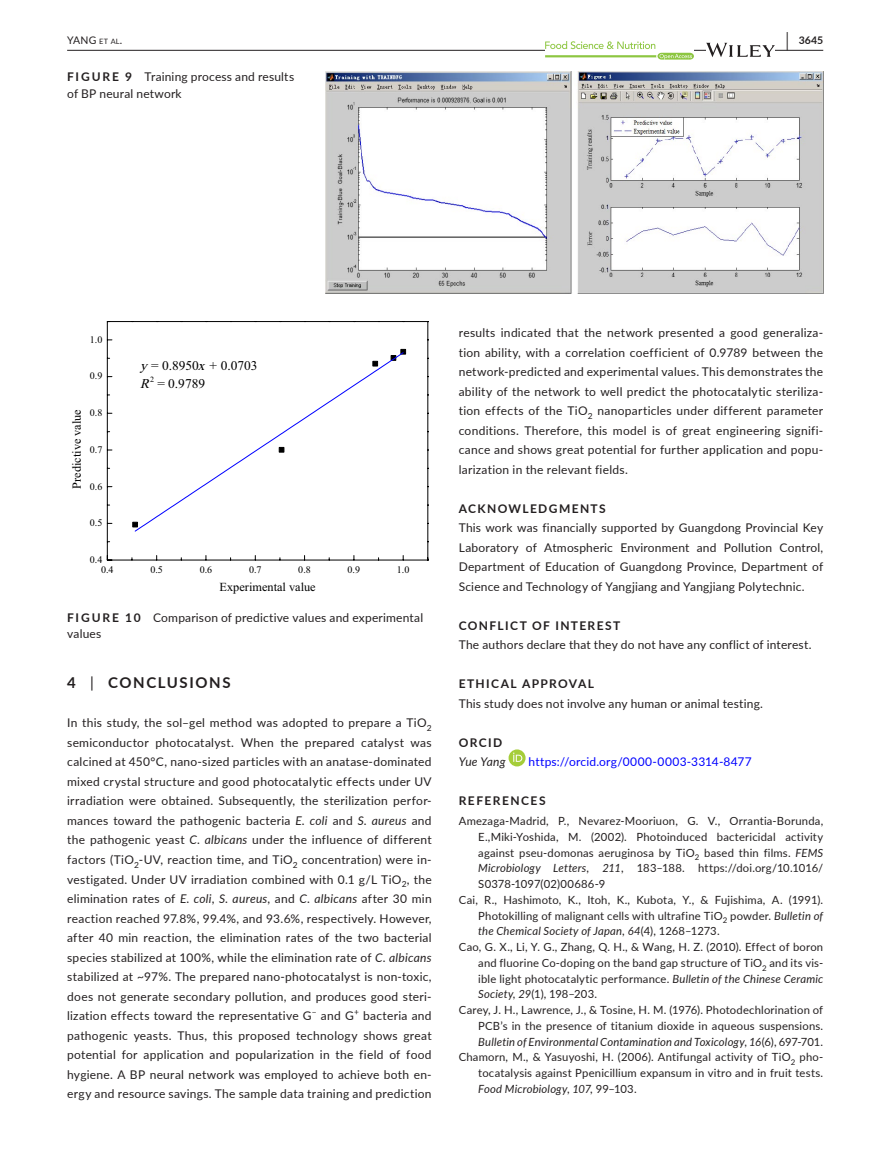
<style>
.page{position:relative;width:893px;height:1174px;background:#fff}
.page>*{position:absolute;margin:0;border:0;box-sizing:border-box;transform-origin:0 0}
.t1{font:700 19.5px "Lato";color:#231f20;scale:.48 1}
.t2{font:700 15px "Lato";letter-spacing:.11em;color:#231f20}
.t3{font:13.35px/18.5px "Times New Roman";color:#000}
.t4{font:12.3px "Times New Roman";color:#000}
.t5{font:12px/19.5px "Lato";letter-spacing:.015em;color:#231f20;text-align:justify}
.t6{font:700 12px "Lato";letter-spacing:.115em;color:#231f20}
.t7{font:12px "Lato";letter-spacing:.015em;color:#00f}
.t8{font:italic 12px "Lato";letter-spacing:.015em;color:#231f20}
.t9{font:11.25px "Lato";letter-spacing:.015em;color:#231f20}
.t10{font:italic 11.25px "Lato";letter-spacing:.015em;color:#231f20}
.t11{font:10.5px "Lato";color:#231f20}
.t12{font:700 10.5px "Lato";color:#231f20}
.t13{font:10.05px "Times New Roman";color:#000}
.t14{font:8.1px "Times New Roman";color:#000}
.s1{font-size:7.35px}
.s2{font-weight:700}
.s3{font-style:italic}
.s4{font-weight:400}
.s5{font-style:normal}
</style>
<div class="page">
<hr style="left:67px;top:50px;width:756px;height:1px;background:#231f20">
<svg style="left:545px;top:41px;width:149px;height:19px"></svg>
<svg style="left:706px;top:43px;width:69px;height:14px"></svg>
<div style="left:509px;top:749px;width:17px;height:17px;background:#a5cd39;border-radius:50%"></div>
<svg style="left:513px;top:752px;width:9px;height:10px"></svg>
<hr style="left:107px;top:559px;width:321px;height:1px;background:#000">
<hr style="left:107px;top:321px;width:1px;height:239px;background:#000">
<hr style="left:107px;top:321px;width:321px;height:1px;background:#000">
<hr style="left:427px;top:321px;width:1px;height:239px;background:#000">
<svg style="left:400px;top:349px;width:6px;height:6px"></svg>
<svg style="left:134px;top:351px;width:270px;height:181px"></svg>
<img style="left:326px;top:72px;width:497px;height:221px">
<h1 class="t1" style="left:786px;top:25px;width:7px">|</h1>
<p class="t11" style="left:67px;top:33px;width:57px">YANG <span class="s1">et al</span>.</p>
<p class="t12" style="left:799px;top:33px;width:26px">3645</p>
<p class="t5" style="left:67px;top:68px;width:229px;line-height:16.5px"><span class="s2">FIGURE 9</span> Training process and results of BP neural network</p>
<p class="t13" style="left:90px;top:332px;width:14px">1.0</p>
<p class="t13" style="left:90px;top:369px;width:14px">0.9</p>
<p class="t4" style="left:68px;top:489px;width:81px;rotate:-90deg">Predictive value</p>
<p class="t13" style="left:90px;top:406px;width:14px">0.8</p>
<p class="t13" style="left:90px;top:442px;width:14px">0.7</p>
<p class="t13" style="left:90px;top:479px;width:14px">0.6</p>
<p class="t13" style="left:90px;top:516px;width:14px">0.5</p>
<p class="t3" style="left:140px;top:356px;width:119px"><span class="s3">y</span> = 0.8950<span class="s3">x</span>+ 0.0703<br><span class="s3">R</span> = 0.9789</p>
<p class="t14" style="left:150px;top:373px;width:6px">2</p>
<p class="t13" style="left:90px;top:553px;width:14px">0.4</p>
<p class="t13" style="left:101px;top:562px;width:14px">0.4</p>
<p class="t13" style="left:150px;top:562px;width:14px">0.5</p>
<p class="t13" style="left:200px;top:562px;width:14px">0.6</p>
<p class="t13" style="left:249px;top:562px;width:14px">0.7</p>
<p class="t13" style="left:298px;top:562px;width:14px">0.8</p>
<p class="t13" style="left:348px;top:562px;width:14px">0.9</p>
<p class="t13" style="left:397px;top:562px;width:14px">1.0</p>
<p class="t4" style="left:220px;top:579px;width:98px">Experimental value</p>
<p class="t5" style="left:67px;top:609px;width:357px;line-height:16.5px"><span class="s2">FIGURE 10</span> Comparison of predictive values and experimental values</p>
<p class="t2" style="left:67px;top:672px;width:165px">4 <span class="s4">|</span> CONCLUSIONS</p>
<p class="t5" style="left:67px;top:713px;width:366px">In this study, the sol–gel method was adopted to prepare a TiO<sub>2 </sub>semiconductor photocatalyst. When the prepared catalyst was calcined at 450°C, nano-sized particles with an anatase-dominated mixed crystal structure and good photocatalytic effects under UV irradiation were obtained. Subsequently, the sterilization perfor&shy;mances toward the pathogenic bacteria <span class="s3">E. coli</span> and <span class="s3">S. aureus</span> and the pathogenic yeast <span class="s3">C. albicans</span> under the influence of different factors (TiO<sub>2</sub>-UV, reaction time, and TiO<sub>2</sub> concentration) were in&shy;vestigated. Under UV irradiation combined with 0.1 g/L TiO<sub>2</sub>, the elimination rates of <span class="s3">E. coli</span>, <span class="s3">S. aureus</span>, and <span class="s3">C. albicans</span> after 30 min reaction reached 97.8%, 99.4%, and 93.6%, respectively. However, after 40 min reaction, the elimination rates of the two bacterial species stabilized at 100%, while the elimination rate of <span class="s3">C. albicans </span>stabilized at ~97%. The prepared nano-photocatalyst is non-toxic, does not generate secondary pollution, and produces good steri&shy;lization effects toward the representative G<sup>−</sup> and G<sup>+</sup> bacteria and pathogenic yeasts. Thus, this proposed technology shows great potential for application and popularization in the field of food hygiene. A BP neural network was employed to achieve both en&shy;ergy and resource savings. The sample data training and prediction</p>
<p class="t5" style="left:459px;top:323px;width:366px">results indicated that the network presented a good generaliza&shy;tion ability, with a correlation coefficient of 0.9789 between the network-predicted and experimental values. This demonstrates the ability of the network to well predict the photocatalytic steriliza&shy;tion effects of the TiO<sub>2</sub> nanoparticles under different parameter conditions. Therefore, this model is of great engineering signifi&shy;cance and shows great potential for further application and popu&shy;larization in the relevant fields.</p>
<p class="t6" style="left:459px;top:499px;width:148px">ACKNOWLEDGMENTS</p>
<p class="t5" style="left:459px;top:518px;width:366px">This work was financially supported by Guangdong Provincial Key Laboratory of Atmospheric Environment and Pollution Control, Department of Education of Guangdong Province, Department of Science and Technology of Yangjiang and Yangjiang Polytechnic.</p>
<p class="t6" style="left:459px;top:616px;width:163px">CONFLICT OF INTEREST</p>
<p class="t5" style="left:459px;top:635px;width:354px">The authors declare that they do not have any conflict of interest.</p>
<p class="t6" style="left:459px;top:675px;width:137px">ETHICAL APPROVAL</p>
<p class="t5" style="left:459px;top:693px;width:306px">This study does not involve any human or animal testing.</p>
<p class="t6" style="left:459px;top:733px;width:45px">ORCID</p>
<p class="t8" style="left:459px;top:753px;width:48px">Yue Yang</p>
<p class="t7" style="left:529px;top:753px;width:225px">https://orcid.org/0000-0003-3314-8477</p>
<p class="t6" style="left:459px;top:792px;width:88px">REFERENCES</p>
<p class="t9" style="left:459px;top:813px;width:366px">Amezaga-Madrid, P., Nevarez-Mooriuon, G. V., Orrantia-Borunda,</p>
<p class="t9" style="left:478px;top:828px;width:346px">E.,Miki-Yoshida, M. (2002). Photoinduced bactericidal activity</p>
<p class="t9" style="left:478px;top:844px;width:346px">against pseu-domonas aeruginosa by TiO<sub>2</sub> based thin films. <span class="s3">FEMS</span></p>
<p class="t9" style="left:478px;top:860px;width:346px"><span class="s3">Microbiology Letters</span>, <span class="s3">211</span>, 183–188. https://doi.org/10.1016/</p>
<p class="t9" style="left:478px;top:876px;width:128px">S0378-1097(02)00686-9</p>
<p class="t9" style="left:459px;top:891px;width:366px">Cai, R., Hashimoto, K., Itoh, K., Kubota, Y., &amp; Fujishima, A. (1991).</p>
<p class="t9" style="left:478px;top:907px;width:346px">Photokilling of malignant cells with ultrafine TiO<sub>2</sub> powder. <span class="s3">Bulletin of</span></p>
<p class="t10" style="left:478px;top:923px;width:243px">the Chemical Society of Japan<span class="s5">,</span> 64<span class="s5">(4), 1268–1273.</span></p>
<p class="t9" style="left:459px;top:939px;width:366px">Cao, G. X., Li, Y. G., Zhang, Q. H., &amp; Wang, H. Z. (2010). Effect of boron</p>
<p class="t9" style="left:478px;top:954px;width:346px">and fluorine Co-doping on the band gap structure of TiO<sub>2</sub> and its vis-</p>
<p class="t9" style="left:478px;top:970px;width:346px">ible light photocatalytic performance. <span class="s3">Bulletin of the Chinese Ceramic</span></p>
<p class="t9" style="left:478px;top:986px;width:120px"><span class="s3">Society</span>, <span class="s3">29</span>(1), 198–203.</p>
<p class="t9" style="left:459px;top:1002px;width:366px">Carey, J. H., Lawrence, J., &amp; Tosine, H. M. (1976). Photodechlorination of</p>
<p class="t9" style="left:478px;top:1017px;width:346px">PCB’s in the presence of titanium dioxide in aqueous suspensions.</p>
<p class="t10" style="left:478px;top:1033px;width:346px">Bulletin of Environmental Contamination and Toxicology<span class="s5">,</span> 16<span class="s5">(6), 697-701.</span></p>
<p class="t9" style="left:459px;top:1049px;width:366px">Chamorn, M., &amp; Yasuyoshi, H. (2006). Antifungal activity of TiO<sub>2</sub> pho-</p>
<p class="t9" style="left:478px;top:1065px;width:346px">tocatalysis against Ppenicillium expansum in vitro and in fruit tests.</p>
<p class="t10" style="left:478px;top:1080px;width:160px">Food Microbiology<span class="s5">,</span> 107<span class="s5">, 99–103.</span></p>
</div>
